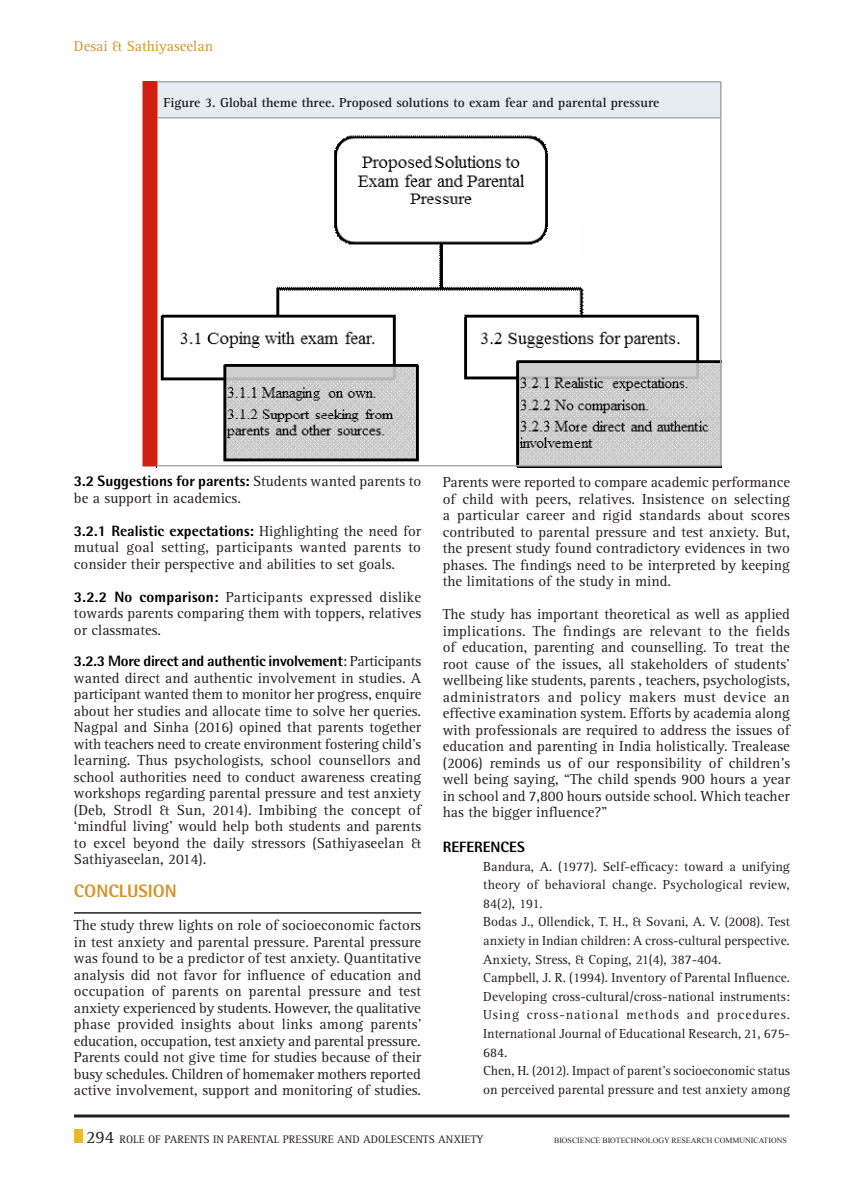
<style>
.page{position:relative;width:864px;height:1188px;background:#fff}
.page>*{position:absolute;margin:0;border:0;box-sizing:border-box;transform-origin:0 0}
.Body_text{font:800 18px "Rotis Semi Sans Std";color:#d69429}
.Body_text-2{font:15px/16.5px "Rotis Serif Std";color:#231f20;text-align:justify}
.Body_text-3{font:15px "Rotis Serif Std";color:#d69429}
.References{font:800 15px "Rotis Semi Sans Std";color:#000}
.References-2{font:13.5px/18.6px "Rotis Serif Std";color:#231f20;text-align:justify}
.Body_text-4{font:700 13.5px "Rotis Serif Std";color:#231f20}
.t1{font:11.25px "Rotis Serif Std";color:#231f20}
.t2{font:7.8px "Times New Roman";color:#231f20}
.s1{font-family:"Rotis Semi Sans Std";font-weight:800;color:#000}
.s2{font-size:18px}
</style>
<div class="page">
<hr style="left:74px;top:912px;width:347px;height:2px;background:#231f20">
<img style="left:157px;top:118px;width:564px;height:349px">
<div style="left:157px;top:81px;width:565px;height:37px;background:#e5ecf2"></div>
<div style="left:142px;top:81px;width:16px;height:385px;background:#ce1f10"></div>
<hr style="left:158px;top:81px;width:563px;height:1px;background:#a8aaad">
<hr style="left:158px;top:117px;width:563px;height:1px;background:#a8aaad">
<hr style="left:157px;top:465px;width:563px;height:1px;background:#a8aaad">
<hr style="left:720px;top:82px;width:2px;height:384px;background:#a8aaad">
<div style="left:74px;top:1130px;width:9px;height:13px;background:#eaba2e"></div>
<svg style="left:74px;top:1114px;width:715px;height:4px;background:#595657"></svg>
<p class="Body_text-3" style="left:74px;top:37px;width:141px">Desai &amp; Sathiyaseelan</p>
<p class="Body_text-4" style="left:164px;top:94px;width:498px">Figure 3. Global theme three. Proposed solutions to exam fear and parental pressure</p>
<p class="Body_text-2" style="left:74px;top:473px;width:349px"><span class="s1">3.2 Suggestions for parents:</span> Students wanted parents to be a support in academics.</p>
<p class="Body_text-2" style="left:74px;top:523px;width:349px"><span class="s1">3.2.1 Realistic expectations:</span> Highlighting the need for mutual goal setting, participants wanted parents to consider their perspective and abilities to set goals.</p>
<p class="Body_text-2" style="left:74px;top:589px;width:349px"><span class="s1">3.2.2 No comparison:</span> Participants expressed dislike towards parents comparing them with toppers, relatives or classmates.</p>
<p class="Body_text-2" style="left:74px;top:653px;width:349px"><span class="s1">3.2.3 More direct and authentic involvement</span>: Participants wanted direct and authentic involvement in studies. A participant wanted them to monitor her progress, enquire about her studies and allocate time to solve her queries.<br>Nagpal and Sinha (2016) opined that parents together with teachers need to create environment fostering child’s learning. Thus psychologists, school counsellors and school authorities need to conduct awareness creating workshops regarding parental pressure and test anxiety (Deb, Strodl &amp; Sun, 2014). Imbibing the concept of ‘mindful living’ would help both students and parents to excel beyond the daily stressors (Sathiyaseelan &amp; Sathiyaseelan, 2014).</p>
<p class="Body_text" style="left:74px;top:880px;width:23px">Conc</p>
<p class="Body_text" style="left:119px;top:880px;width:39px">lusion</p>
<p class="Body_text-2" style="left:74px;top:917px;width:349px">The study threw lights on role of socioeconomic factors in test anxiety and parental pressure. Parental pressure was found to be a predictor of test anxiety. Quantitative analysis did not favor for influence of education and occupation of parents on parental pressure and test anxiety experienced by students. However, the qualitative phase provided insights about links among parents’ education, occupation, test anxiety and parental pressure.<br>Parents could not give time for studies because of their busy schedules. Children of homemaker mothers reported active involvement, support and monitoring of studies.</p>
<p class="Body_text-2" style="left:443px;top:475px;width:349px">Parents were reported to compare academic performance of child with peers, relatives. Insistence on selecting a particular career and rigid standards about scores contributed to parental pressure and test anxiety. But, the present study found contradictory evidences in two phases. The findings need to be interpreted by keeping the limitations of the study in mind.</p>
<p class="Body_text-2" style="left:443px;top:607px;width:349px">The study has important theoretical as well as applied implications. The findings are relevant to the fields of education, parenting and counselling. To treat the root cause of the issues, all stakeholders of students’ wellbeing like students, parents , teachers, psychologists, administrators and policy makers must device an effective examination system. Efforts by academia along with professionals are required to address the issues of education and parenting in India holistically. Trealease (2006) reminds us of our responsibility of children’s well being saying, “The child spends 900 hours a year in school and 7,800 hours outside school. Which teacher has the bigger influence?”</p>
<p class="References" style="left:443px;top:837px;width:18px">Reference</p>
<p class="References" style="left:517px;top:837px;width:9px">s</p>
<p class="References-2" style="left:483px;top:857px;width:308px">Bandura, A. (1977). Self-efficacy: toward a unifying theory of behavioral change. Psychological review, 84(2), 191.</p>
<p class="References-2" style="left:483px;top:913px;width:308px">Bodas J., Ollendick, T. H., &amp; Sovani, A. V. (2008). Test anxiety in Indian children: A cross-cultural perspective.<br>Anxiety, Stress, &amp; Coping, 21(4), 387-404.</p>
<p class="References-2" style="left:483px;top:969px;width:308px">Campbell, J. R. (1994). Inventory of Parental Influence.<br>Developing cross-cultural/cross-national instruments:<br>Using cross-national methods and procedures.<br>International Journal of Educational Research, 21, 675- 684.</p>
<p class="References-2" style="left:483px;top:1062px;width:308px">Chen, H. (2012). Impact of parent’s socioeconomic status on perceived parental pressure and test anxiety among</p>
<p class="t1" style="left:86px;top:1133px;width:47px"><span class="s2">294</span> Role</p>
<p class="t1" style="left:148px;top:1133px;width:30px">of Parents</p>
<p class="t1" style="left:213px;top:1133px;width:28px">in Parental</p>
<p class="t1" style="left:283px;top:1133px;width:14px">Pressure</p>
<p class="t1" style="left:337px;top:1133px;width:9px">and</p>
<p class="t1" style="left:363px;top:1133px;width:16px">Adolescents</p>
<p class="t1" style="left:438px;top:1133px;width:15px">Anxiety</p>
<p class="t2" style="left:554px;top:1135px;width:234px">BIOSCIENCE BIOTECHNOLOGY RESEARCH COMMUNICATIONS</p>
</div>
